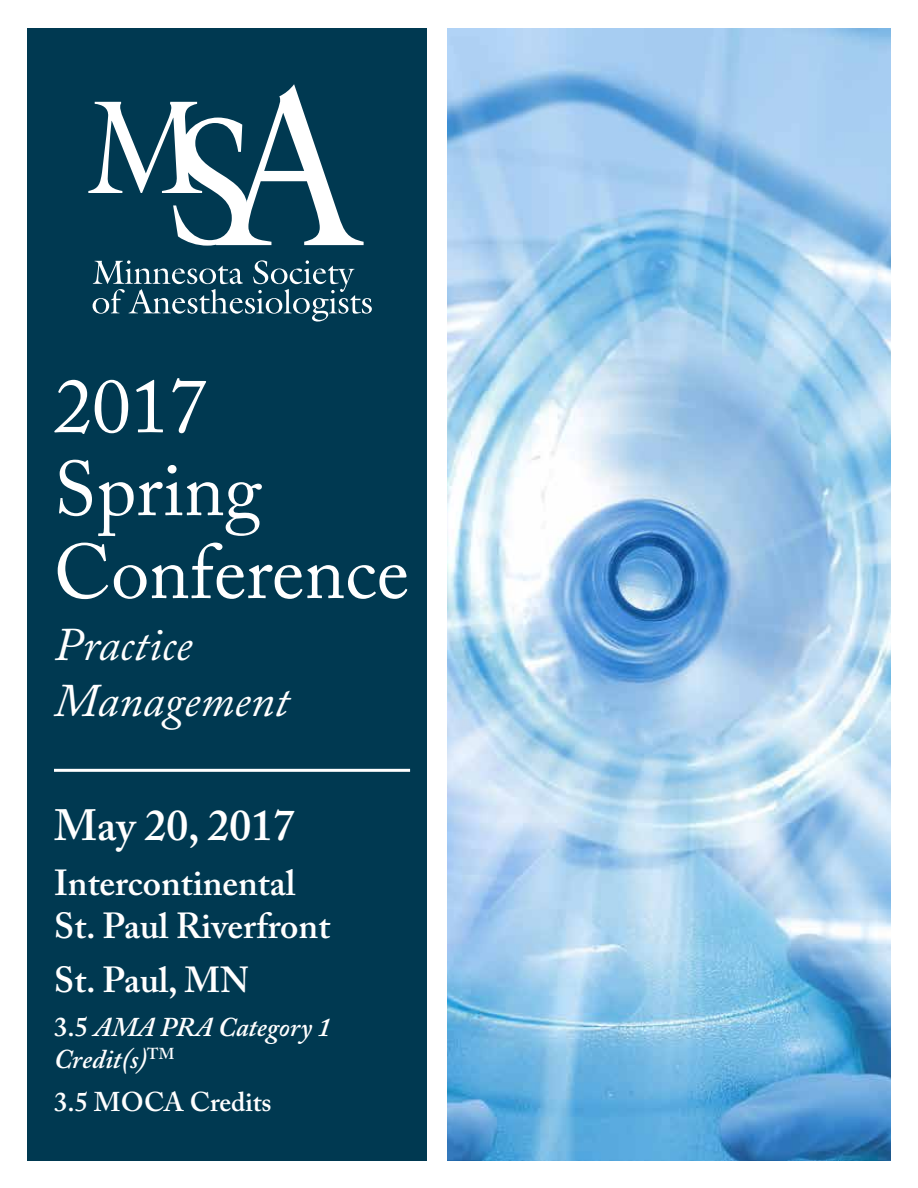
<style>
.page{position:relative;width:918px;height:1188px;background:#fff}
.page>*{position:absolute;margin:0;border:0;box-sizing:border-box;transform-origin:0 0}
.t1{font:76.65px/82.9px "Adobe Caslon Pro";color:#fff}
.t2{font:italic 46.5px/55.8px "Adobe Caslon Pro";color:#fff}
.t3{font:600 43.5px "Adobe Caslon Pro";color:#fff}
.t4{font:600 36px/43.2px "Adobe Caslon Pro";color:#fff}
.t5{font:italic 600 27px/32.4px "Adobe Caslon Pro";color:#fff}
.t6{font:600 27px "Adobe Caslon Pro";color:#fff}
.s1{font-style:normal}
</style>
<div class="page">
<div style="left:27px;top:28px;width:400px;height:1133px;background:#003951"></div>
<svg style="left:88px;top:84px;width:276px;height:162px"></svg>
<svg style="left:93px;top:260px;width:279px;height:62px"></svg>
<img style="left:447px;top:28px;width:444px;height:1133px">
<hr style="left:54px;top:769px;width:356px;height:3px;background:#fff">
<h1 class="t1" style="left:54px;top:364px;width:357px">2017<br>Spring<br>Conference</h1>
<p class="t2" style="left:54px;top:616px;width:237px">Practice<br>Management</p>
<p class="t3" style="left:54px;top:800px;width:242px">May 20, 2017</p>
<p class="t4" style="left:54px;top:861px;width:278px">Intercontinental<br>St. Paul Riverfront</p>
<p class="t4" style="left:54px;top:958px;width:197px">St. Paul, MN</p>
<p class="t5" style="left:54px;top:1010px;width:279px"><span class="s1">3.5</span> AMA PRA Category 1<br>Credit(s)<sup>TM</sup></p>
<p class="t6" style="left:54px;top:1086px;width:219px">3.5 MOCA Credits</p>
</div>
